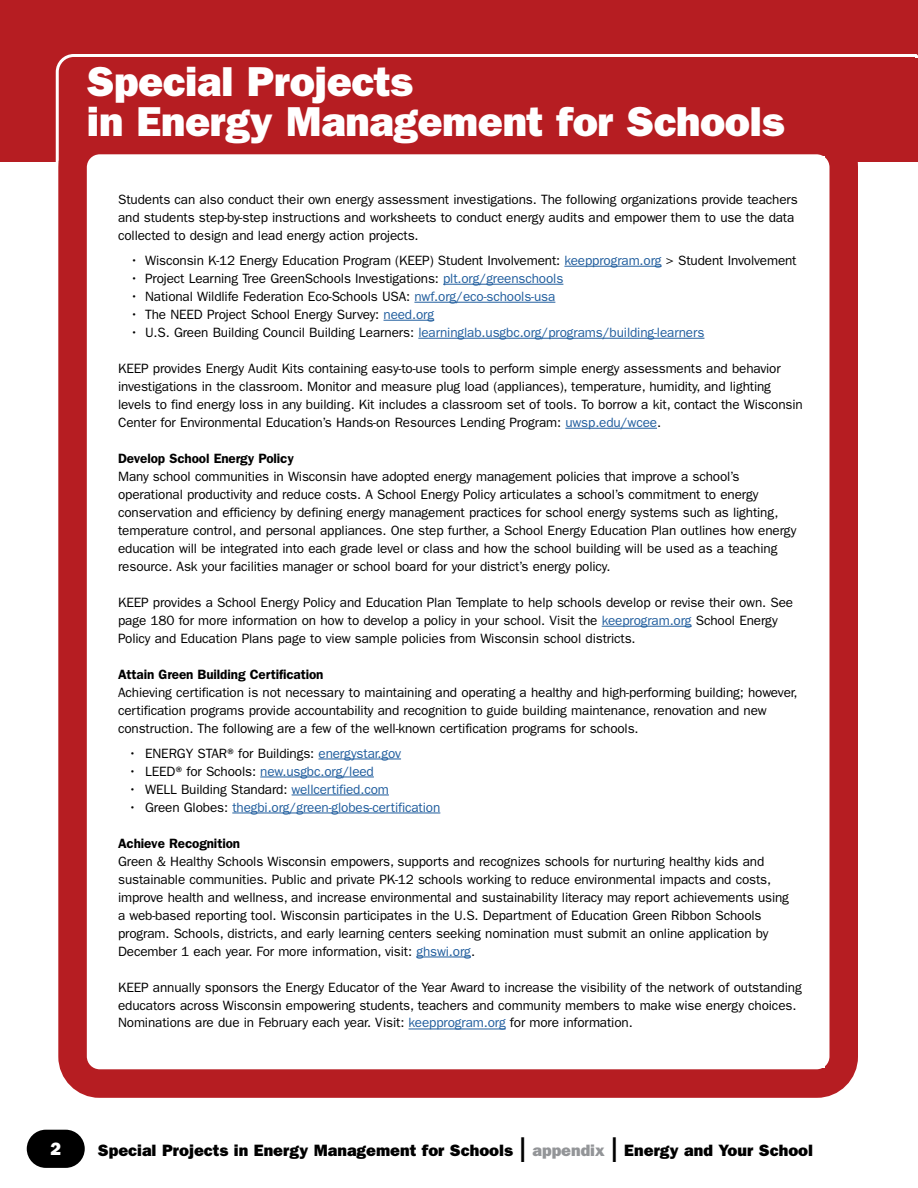
<style>
.page{position:relative;width:918px;height:1188px;background:#fff}
.page>*{position:absolute;margin:0;border:0;box-sizing:border-box;transform-origin:0 0}
.t1{font:42px/40.5px "ITC Franklin Gothic Std Hvy";letter-spacing:-.01em;color:#fff}
.t2{font:18px "ITC Franklin Gothic Std Hvy";color:#fff}
.t3{font:16.5px "ITC Franklin Gothic Std Hvy";color:#000}
.t4{font:13.5px/18px "ITC Franklin Gothic Std";letter-spacing:-.01em;color:#000}
.t5{font:13.5px "ITC Franklin Gothic Std";letter-spacing:-.01em;color:#215e9e}
.t6{font:600 13.5px "ITC Franklin Gothic Std";letter-spacing:-.01em;color:#000}
.s1{color:#215e9e}
.s2{color:#000}
.s3{font-family:"ITC Franklin Gothic Std";font-size:36px}
.s4{color:#939598}
</style>
<div class="page">
<div style="left:27px;top:1130px;width:58px;height:38px;background:#000;border-radius:19px"></div>
<div style="left:0;top:0;width:918px;height:162px;background:#b61d22"></div>
<svg style="left:55px;top:54px;width:863px;height:108px"></svg>
<div style="left:73px;top:140px;width:771px;height:944px;background:#fff;border-radius:27px"></div>
<div style="left:58px;top:126px;width:800px;height:972px;border:28px solid #b61d22;border-radius:27px"></div>
<div style="left:904px;top:58px;width:14px;height:104px;background:#b61d22"></div>
<hr style="left:564px;top:266px;width:97px;height:1px;background:#215e9e">
<hr style="left:443px;top:284px;width:120px;height:1px;background:#215e9e">
<hr style="left:414px;top:302px;width:141px;height:1px;background:#215e9e">
<hr style="left:384px;top:320px;width:50px;height:1px;background:#215e9e">
<hr style="left:418px;top:338px;width:286px;height:1px;background:#215e9e">
<hr style="left:565px;top:428px;width:92px;height:1px;background:#215e9e">
<hr style="left:602px;top:626px;width:90px;height:1px;background:#215e9e">
<hr style="left:319px;top:759px;width:82px;height:1px;background:#215e9e">
<hr style="left:260px;top:777px;width:114px;height:1px;background:#215e9e">
<hr style="left:292px;top:795px;width:97px;height:1px;background:#215e9e">
<hr style="left:232px;top:813px;width:208px;height:1px;background:#215e9e">
<hr style="left:416px;top:957px;width:55px;height:1px;background:#215e9e">
<hr style="left:409px;top:1029px;width:97px;height:1px;background:#215e9e">
<h1 class="t1" style="left:87px;top:61px;width:699px">Special Projects<br>in Energy Management for Schools</h1>
<p class="t4" style="left:118px;top:191px;width:681px">Students can also conduct their own energy assessment investigations. The following organizations provide teachers and students step-by-step instructions and worksheets to conduct energy audits and empower them to use the data collected to design and lead energy action projects.</p>
<p class="t4" style="left:130px;top:251px;width:668px">• Wisconsin K-12 Energy Education Program (KEEP) Student Involvement: <span class="s1">keepprogram.org</span> &gt; Student Involvement</p>
<p class="t4" style="left:130px;top:269px;width:435px">• Project Learning Tree GreenSchools Investigations: <span class="s1">plt.org/greenschools</span></p>
<p class="t4" style="left:130px;top:287px;width:427px">• National Wildlife Federation Eco-Schools USA: <span class="s1">nwf.org/eco-schools-usa</span></p>
<p class="t4" style="left:130px;top:305px;width:306px">• The NEED Project School Energy Survey: <span class="s1">need.org</span></p>
<p class="t5" style="left:130px;top:324px;width:576px"><span class="s2">• U.S. Green Building Council Building Learners:</span> learninglab.usgbc.org/programs/building-learners</p>
<p class="t4" style="left:118px;top:359px;width:686px">KEEP provides Energy Audit Kits containing easy-to-use tools to perform simple energy assessments and behavior investigations in the classroom. Monitor and measure plug load (appliances), temperature, humidity, and lighting levels to find energy loss in any building. Kit includes a classroom set of tools. To borrow a kit, contact the Wisconsin Center for Environmental Education’s Hands-on Resources Lending Program: <span class="s1">uwsp.edu/wcee</span>.</p>
<p class="t6" style="left:118px;top:450px;width:177px">Develop School Energy Policy</p>
<p class="t4" style="left:118px;top:467px;width:680px">Many school communities in Wisconsin have adopted energy management policies that improve a school’s operational productivity and reduce costs. A School Energy Policy articulates a school’s commitment to energy conservation and efficiency by defining energy management practices for school energy systems such as lighting, temperature control, and personal appliances. One step further, a School Energy Education Plan outlines how energy education will be integrated into each grade level or class and how the school building will be used as a teaching resource. Ask your facilities manager or school board for your district’s energy policy.</p>
<p class="t4" style="left:118px;top:593px;width:676px">KEEP provides a School Energy Policy and Education Plan Template to help schools develop or revise their own. See page 180 for more information on how to develop a policy in your school. Visit the <span class="s1">keeprogram.org</span> School Energy<br>Policy and Education Plans page to view sample policies from Wisconsin school districts.</p>
<p class="t6" style="left:118px;top:666px;width:207px">Attain Green Building Certification</p>
<p class="t4" style="left:118px;top:683px;width:681px">Achieving certification is not necessary to maintaining and operating a healthy and high-performing building; however, certification programs provide accountability and recognition to guide building maintenance, renovation and new construction. The following are a few of the well-known certification programs for schools.</p>
<p class="t4" style="left:129px;top:744px;width:274px">• ENERGY STAR® for Buildings: <span class="s1">energystar.gov</span></p>
<p class="t5" style="left:129px;top:763px;width:247px"><span class="s2">• LEED® for Schools:</span> new.usgbc.org/leed</p>
<p class="t4" style="left:129px;top:780px;width:262px">• WELL Building Standard: <span class="s1">wellcertified.com</span></p>
<p class="t5" style="left:129px;top:799px;width:313px"><span class="s2">• Green Globes:</span> thegbi.org/green-globes-certification</p>
<p class="t6" style="left:118px;top:835px;width:124px">Achieve Recognition</p>
<p class="t4" style="left:118px;top:852px;width:672px">Green &amp; Healthy Schools Wisconsin empowers, supports and recognizes schools for nurturing healthy kids and sustainable communities. Public and private PK-12 schools working to reduce environmental impacts and costs, improve health and wellness, and increase environmental and sustainability literacy may report achievements using a web-based reporting tool. Wisconsin participates in the U.S. Department of Education Green Ribbon Schools program. Schools, districts, and early learning centers seeking nomination must submit an online application by December 1 each year. For more information, visit: <span class="s1">ghswi.org</span>.</p>
<p class="t4" style="left:118px;top:978px;width:685px">KEEP annually sponsors the Energy Educator of the Year Award to increase the visibility of the network of outstanding educators across Wisconsin empowering students, teachers and community members to make wise energy choices.<br>Nominations are due in February each year. Visit: <span class="s1">keepprogram.org</span> for more information.</p>
<h2 class="t2" style="left:50px;top:1138px;width:12px">2</h2>
<p class="t3" style="left:98px;top:1141px;width:717px">Special Projects in Energy Management for Schools <span class="s3">l</span> <span class="s4">appendix</span> <span class="s3">l</span> Energy and Your School</p>
</div>
